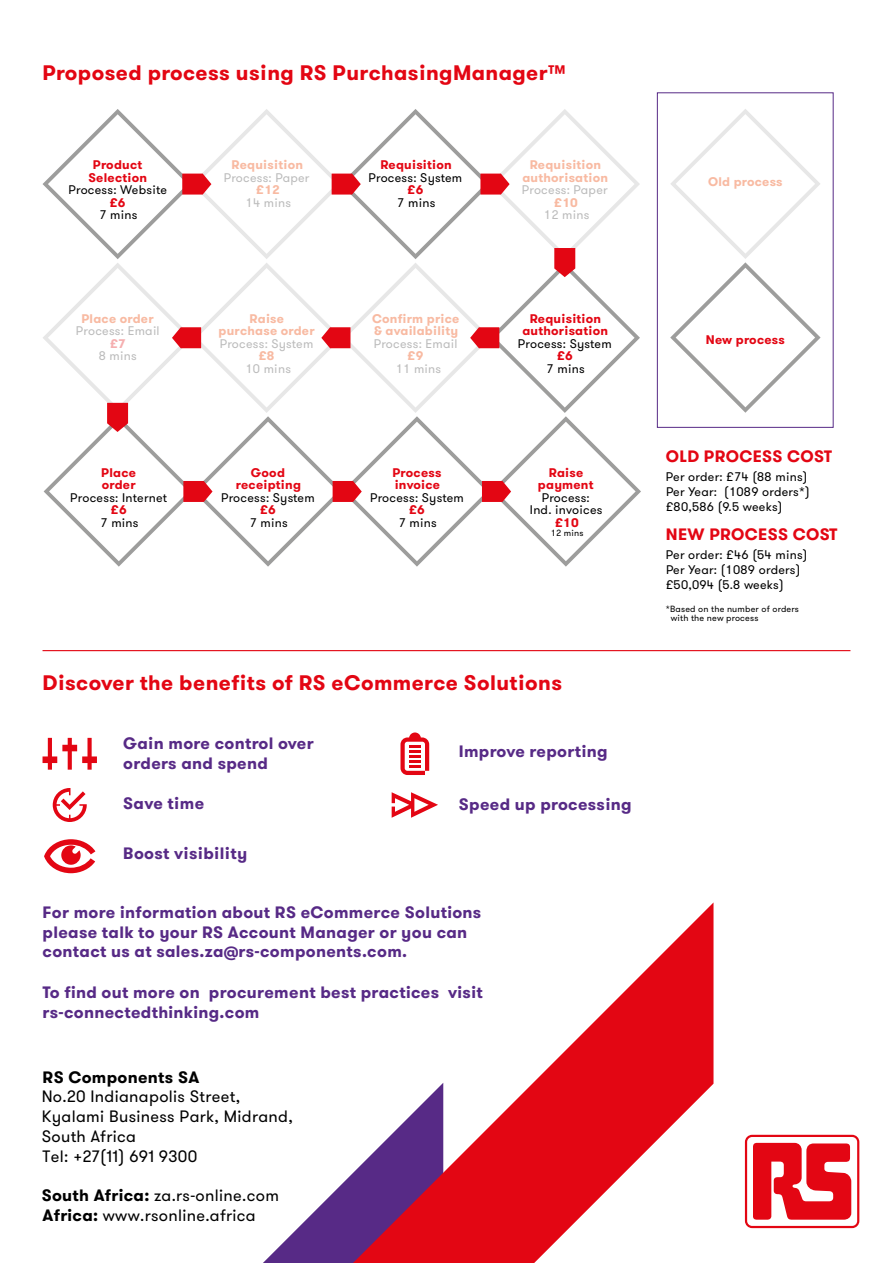
<style>
.page{position:relative;width:893px;height:1263px;background:#fff}
.page>*{position:absolute;margin:0;border:0;box-sizing:border-box;transform-origin:0 0}
.t1{font:700 21px "GT Walsheim";letter-spacing:.02em;color:#e30613}
.t2{font:700 16.5px/19.5px "GT Walsheim Pro";letter-spacing:.02em;color:#572a86}
.t3{font:16.5px/19.8px "GT Walsheim Pro";letter-spacing:.02em;color:#000}
.t4{font:700 16.5px/19.5px "GT Walsheim";letter-spacing:.02em;color:#572a86}
.t5{font:700 16.5px "GT Walsheim";letter-spacing:.02em;color:#e30613}
.t6{font:700 16.5px "GT Walsheim Pro";letter-spacing:.02em;color:#000}
.t7{font:12.45px/15px "GT Walsheim";letter-spacing:.02em;color:#000}
.t8{font:700 12.45px/12.5px "GT Walsheim";letter-spacing:.02em;color:#e30613;text-align:center}
.t9{font:700 12.45px/12.5px "GT Walsheim";letter-spacing:.02em;color:#f8baa2;text-align:center}
.t10{font:12.45px "GT Walsheim";letter-spacing:.02em;color:#bcbcbc}
.t11{font:700 12.45px "GT Walsheim";color:#f5afb0}
.t12{font:9px/9px "GT Walsheim";letter-spacing:.02em;color:#000}
.s1{font-weight:700}
</style>
<div class="page">
<svg style="left:263px;top:1173px;width:90px;height:90px"></svg>
<svg style="left:353px;top:903px;width:360px;height:360px"></svg>
<svg style="left:739px;top:1129px;width:126px;height:105px"></svg>
<svg style="left:745px;top:1135px;width:114px;height:93px"></svg>
<div style="left:747px;top:1137px;width:110px;height:89px;background:#fff;border-radius:5px"></div>
<svg style="left:753px;top:1143px;width:98px;height:77px"></svg>
<hr style="left:43px;top:650px;width:807px;height:1px;background:#e30613">
<svg style="left:43px;top:109px;width:598px;height:458px"></svg>
<div style="left:657px;top:92px;width:176px;height:336px;border:1px solid #572a86"></div>
<svg style="left:670px;top:109px;width:151px;height:304px"></svg>
<svg style="left:43px;top:738px;width:54px;height:32px"></svg>
<svg style="left:400px;top:732px;width:29px;height:43px"></svg>
<svg style="left:53px;top:788px;width:34px;height:34px"></svg>
<svg style="left:392px;top:792px;width:46px;height:26px"></svg>
<svg style="left:44px;top:839px;width:51px;height:34px"></svg>
<h1 class="t1" style="left:43px;top:59px;width:524px">Proposed process using RS PurchasingManager™</h1>
<p class="t8" style="left:88px;top:159px;width:60px">Product<br>Selection</p>
<p class="t7" style="left:69px;top:183px;width:100px">Process: Website</p>
<p class="t8" style="left:110px;top:196px;width:17px">£6</p>
<p class="t7" style="left:99px;top:208px;width:40px">7 mins</p>
<p class="t9" style="left:232px;top:159px;width:73px">Requisition</p>
<p class="t10" style="left:224px;top:169px;width:87px">Process: Paper</p>
<p class="t9" style="left:256px;top:184px;width:25px">£12</p>
<p class="t10" style="left:246px;top:194px;width:47px">14 mins</p>
<p class="t8" style="left:380px;top:159px;width:73px">Requisition</p>
<p class="t7" style="left:369px;top:170px;width:95px">Process: System</p>
<p class="t8" style="left:408px;top:184px;width:17px">£6</p>
<p class="t7" style="left:397px;top:195px;width:40px">7 mins</p>
<p class="t9" style="left:522px;top:159px;width:87px">Requisition authorisation</p>
<p class="t10" style="left:522px;top:182px;width:87px">Process: Paper</p>
<p class="t9" style="left:554px;top:196px;width:25px">£10</p>
<p class="t10" style="left:544px;top:207px;width:47px">12 mins</p>
<p class="t9" style="left:708px;top:176px;width:76px">Old process</p>
<p class="t9" style="left:81px;top:312px;width:74px">Place order</p>
<p class="t10" style="left:76px;top:323px;width:85px">Process: Email</p>
<p class="t11" style="left:110px;top:335px;width:17px">£7</p>
<p class="t10" style="left:99px;top:348px;width:40px">8 mins</p>
<p class="t8" style="left:101px;top:466px;width:36px;text-align:left">Place order</p>
<p class="t7" style="left:70px;top:490px;width:98px">Process: Internet</p>
<p class="t8" style="left:111px;top:504px;width:17px">£6</p>
<p class="t7" style="left:101px;top:515px;width:40px">7 mins</p>
<p class="t9" style="left:218px;top:312px;width:98px">Raise purchase order</p>
<p class="t10" style="left:220px;top:336px;width:95px">Process: System</p>
<p class="t9" style="left:259px;top:350px;width:17px">£8</p>
<p class="t10" style="left:245px;top:361px;width:47px">10 mins</p>
<p class="t8" style="left:236px;top:466px;width:67px">Good receipting</p>
<p class="t7" style="left:221px;top:490px;width:95px">Process: System</p>
<p class="t8" style="left:260px;top:504px;width:17px">£6</p>
<p class="t7" style="left:250px;top:515px;width:40px">7 mins</p>
<p class="t9" style="left:372px;top:312px;width:89px;text-align:left">Confirm price &amp; availability</p>
<p class="t10" style="left:374px;top:336px;width:85px">Process: Email</p>
<p class="t9" style="left:408px;top:350px;width:17px">£9</p>
<p class="t10" style="left:396px;top:361px;width:47px">11 mins</p>
<p class="t8" style="left:392px;top:466px;width:50px;text-align:left">Process invoice</p>
<p class="t7" style="left:370px;top:490px;width:95px">Process: System</p>
<p class="t8" style="left:409px;top:504px;width:17px">£6</p>
<p class="t7" style="left:399px;top:515px;width:40px">7 mins</p>
<p class="t8" style="left:522px;top:312px;width:87px">Requisition authorisation</p>
<p class="t7" style="left:518px;top:336px;width:95px">Process: System</p>
<p class="t8" style="left:557px;top:350px;width:17px">£6</p>
<p class="t7" style="left:547px;top:361px;width:40px">7 mins</p>
<p class="t8" style="left:538px;top:466px;width:57px">Raise payment</p>
<p class="t7" style="left:530px;top:491px;width:74px;line-height:12.5px;text-align:center">Process:<br>Ind. invoices</p>
<p class="t8" style="left:555px;top:516px;width:25px">£10</p>
<p class="t12" style="left:551px;top:528px;width:34px">12 mins</p>
<h1 class="t1" style="left:43px;top:669px;width:521px">Discover the benefits of RS eCommerce Solutions</h1>
<h2 class="t4" style="left:123px;top:734px;width:192px">Gain more control over orders and spend</h2>
<h2 class="t4" style="left:123px;top:794px;width:82px">Save time</h2>
<h2 class="t4" style="left:123px;top:843px;width:125px">Boost visibility</h2>
<h2 class="t4" style="left:459px;top:741px;width:150px">Improve reporting</h2>
<h2 class="t4" style="left:459px;top:795px;width:174px">Speed up processing</h2>
<h2 class="t2" style="left:43px;top:903px;width:440px">For more information about RS eCommerce Solutions please talk to your RS Account Manager or you can contact us at sales.za@rs-components.com.</h2>
<h2 class="t2" style="left:43px;top:983px;width:442px">To find out more on procurement best practices visit rs-connectedthinking.com</h2>
<h2 class="t6" style="left:43px;top:1066px;width:158px">RS Components SA</h2>
<h2 class="t3" style="left:42px;top:1087px;width:253px">No.20 Indianapolis Street,<br>Kyalami Business Park, Midrand,<br>South Africa<br>Tel: +27(11) 691 9300</h2>
<h2 class="t3" style="left:42px;top:1186px;width:239px"><span class="s1">South Africa:</span> za.rs-online.com<br><span class="s1">Africa:</span> www.rsonline.africa</h2>
<p class="t8" style="left:706px;top:333px;width:80px">New process</p>
<h2 class="t5" style="left:666px;top:446px;width:168px">OLD PROCESS COST</h2>
<p class="t7" style="left:666px;top:470px;width:145px">Per order: £74 (88 mins)<br>Per Year: (1089 orders*) £80,586 (9.5 weeks)</p>
<h2 class="t5" style="left:666px;top:523px;width:173px">NEW PROCESS COST</h2>
<p class="t7" style="left:666px;top:547px;width:143px">Per order: £46 (54 mins)<br>Per Year: (1089 orders) £50,094 (5.8 weeks)</p>
<p class="t12" style="left:671px;top:605px;width:130px;text-indent:-5px">*Based on the number of orders with the new process</p>
</div>
